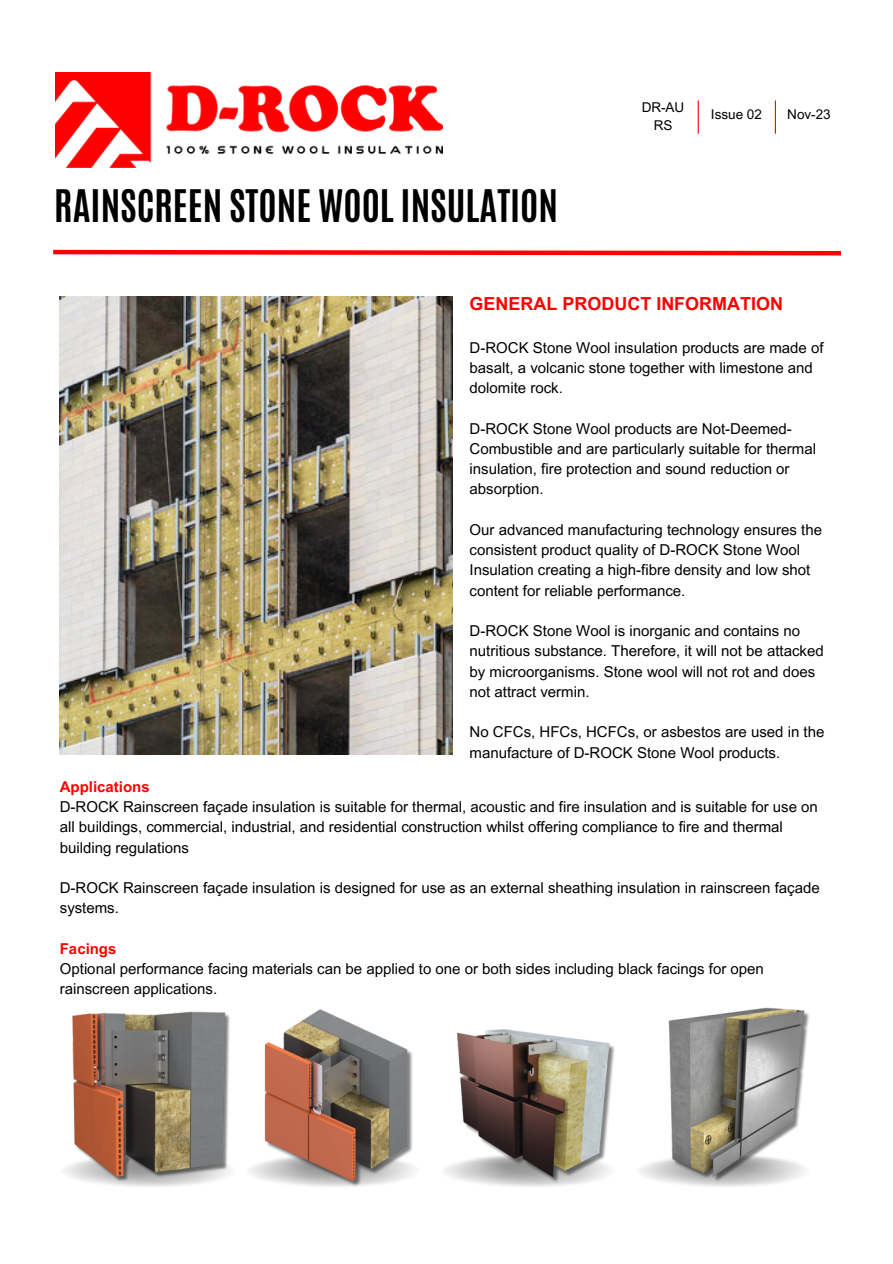
<style>
.page{position:relative;width:893px;height:1264px;background:#fff}
.page>*{position:absolute;margin:0;border:0;box-sizing:border-box;transform-origin:0 0}
.t1{font:700 37.5px "Antonio";color:#000}
.t2{font:700 18px "Arial MT Pro";color:#f00}
.t3{font:15px/20.2px "Arial MT Pro";color:#000}
.t4{font:700 15px "Arial MT Pro";color:#f00}
.t5{font:13.5px "Arial MT Pro";color:#000}
</style>
<div class="page">
<svg style="left:53px;top:249px;width:788px;height:7px"></svg>
<img style="left:56px;top:72px;width:387px;height:96px">
<img style="left:60px;top:296px;width:392px;height:458px">
<img style="left:63px;top:1011px;width:167px;height:176px">
<img style="left:248px;top:1009px;width:167px;height:178px">
<img style="left:644px;top:1007px;width:165px;height:180px">
<img style="left:444px;top:1029px;width:200px;height:158px">
<hr style="left:697px;top:100px;width:1px;height:34px;background:#f00">
<hr style="left:774px;top:100px;width:1px;height:34px;background:#f00">
<p class="t1" style="left:54px;top:179px;width:505px">RAINSCREEN STONE WOOL INSULATION</p>
<p class="t5" style="left:641px;top:103px;width:44px">DR-AU</p>
<p class="t5" style="left:653px;top:121px;width:20px">RS</p>
<p class="t5" style="left:711px;top:109px;width:52px">Issue 02</p>
<p class="t5" style="left:787px;top:109px;width:45px">Nov-23</p>
<p class="t2" style="left:469px;top:297px;width:315px">GENERAL PRODUCT INFORMATION</p>
<p class="t3" style="left:469px;top:339px;width:355px">D-ROCK Stone Wool insulation products are made of basalt, a volcanic stone together with limestone and dolomite rock.</p>
<p class="t3" style="left:469px;top:420px;width:348px">D-ROCK Stone Wool products are Not-Deemed-Combustible and are particularly suitable for thermal insulation, fire protection and sound reduction or absorption.</p>
<p class="t3" style="left:469px;top:521px;width:354px">Our advanced manufacturing technology ensures the consistent product quality of D-ROCK Stone Wool Insulation creating a high-fibre density and low shot content for reliable performance.</p>
<p class="t3" style="left:469px;top:622px;width:355px">D-ROCK Stone Wool is inorganic and contains no nutritious substance. Therefore, it will not be attacked by microorganisms. Stone wool will not rot and does not attract vermin.</p>
<p class="t3" style="left:469px;top:723px;width:356px">No CFCs, HFCs, HCFCs, or asbestos are used in the manufacture of D-ROCK Stone Wool products.</p>
<p class="t4" style="left:60px;top:781px;width:91px">Applications</p>
<p class="t3" style="left:60px;top:798px;width:759px">D-ROCK Rainscreen façade insulation is suitable for thermal, acoustic and fire insulation and is suitable for use on all buildings, commercial, industrial, and residential construction whilst offering compliance to fire and thermal building regulations</p>
<p class="t3" style="left:60px;top:879px;width:761px">D-ROCK Rainscreen façade insulation is designed for use as an external sheathing insulation in rainscreen façade systems.</p>
<p class="t4" style="left:60px;top:942px;width:58px">Facings</p>
<p class="t3" style="left:60px;top:960px;width:705px">Optional performance facing materials can be applied to one or both sides including black facings for open rainscreen applications.</p>
</div>
